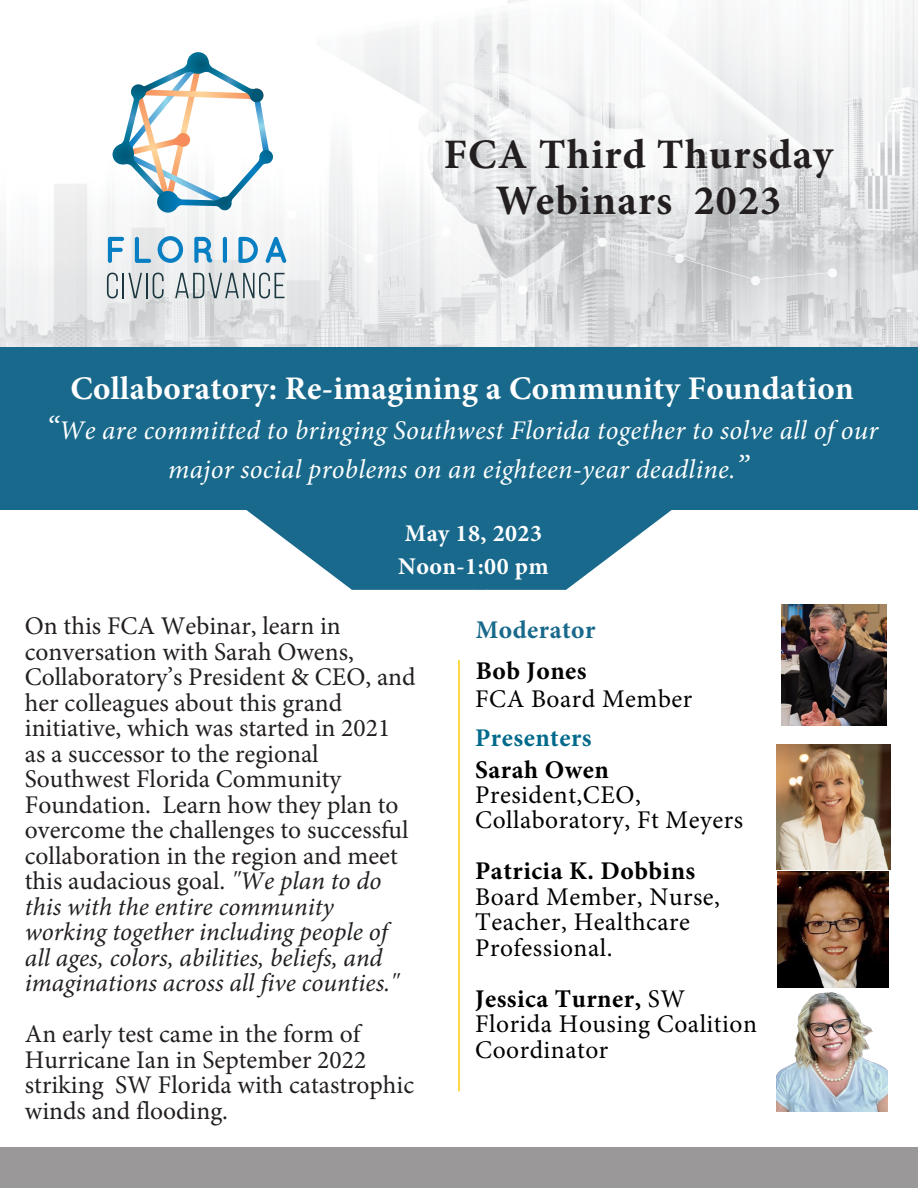
<style>
.page{position:relative;width:918px;height:1188px;background:#fff}
.page>*{position:absolute;margin:0;border:0;box-sizing:border-box;transform-origin:0 0}
.t1{font:700 42px/45.3px "Minion Pro";letter-spacing:.025em;color:#231f20;text-align:center}
.t2{font:700 33px "Minion Pro";letter-spacing:.01em;color:#fff}
.t3{font:italic 27px/39.6px "Minion Pro";letter-spacing:.01em;color:#fff;text-align:center}
.t4{font:25.5px/25.5px "Minion Pro";color:#231f20}
.t5{font:25.5px/25.7px "Minion Pro";letter-spacing:.02em;color:#000}
.t6{font:700 25.5px "Minion Pro";letter-spacing:.02em;color:#000}
.t7{font:25.5px "Minion Pro";letter-spacing:.02em;color:#020202}
.t8{font:700 25.5px "Minion Pro";letter-spacing:.02em;color:#006a8c}
.t9{font:700 25.5px "Minion Pro";letter-spacing:.02em;color:#18698b}
.t10{font:700 25.5px "Minion Pro";letter-spacing:.02em;color:#020202}
.t11{font:700 24px/32.8px "Minion Pro";letter-spacing:.02em;color:#fff}
.s1{font-size:33px}
.s2{font-style:italic}
.s3{font-weight:700}
</style>
<div class="page">
<div style="left:0;top:1148px;width:918px;height:40px;background:#9a9898"></div>
<svg style="left:246px;top:510px;width:426px;height:80px;fill:#18698b"></svg>
<img style="left:0;top:0;width:918px;height:348px">
<svg style="left:108px;top:237px;width:16px;height:26px"></svg>
<svg style="left:135px;top:237px;width:16px;height:26px"></svg>
<svg style="left:158px;top:236px;width:25px;height:27px"></svg>
<svg style="left:194px;top:237px;width:18px;height:26px"></svg>
<hr style="left:223px;top:237px;width:4px;height:26px;background:#097fc3;border-radius:2px">
<svg style="left:238px;top:237px;width:20px;height:26px"></svg>
<svg style="left:265px;top:237px;width:22px;height:26px"></svg>
<svg style="left:107px;top:273px;width:11px;height:25px"></svg>
<hr style="left:122px;top:273px;width:2px;height:25px;background:#1a3740">
<svg style="left:128px;top:273px;width:14px;height:25px"></svg>
<hr style="left:146px;top:273px;width:2px;height:25px;background:#1a3740">
<svg style="left:153px;top:273px;width:11px;height:25px"></svg>
<svg style="left:175px;top:273px;width:110px;height:25px;background:#b7bfc1"></svg>
<svg style="left:112px;top:52px;width:161px;height:162px"></svg>
<div style="left:0;top:348px;width:918px;height:162px;background:#18698b"></div>
<hr style="left:458px;top:660px;width:2px;height:431px;background:#fdcc09">
<img style="left:781px;top:605px;width:105px;height:121px">
<img style="left:777px;top:745px;width:113px;height:125px">
<img style="left:777px;top:872px;width:111px;height:116px">
<img style="left:776px;top:992px;width:111px;height:119px">
<h1 class="t1" style="left:444px;top:132px;width:391px">FCA Third Thursday<br>Webinars 2023</h1>
<p class="t2" style="left:71px;top:365px;width:785px">Collaboratory: Re-imagining a Community Foundation</p>
<p class="t3" style="left:46px;top:410px;width:834px"><span class="s1">“</span>We are committed to bringing Southwest Florida together to solve all of our major social problems on an eighteen-year deadline.<span class="s1">”</span></p>
<p class="t11" style="left:398px;top:517px;width:152px">May 18, 2023<br>Noon-1:00 pm</p>
<p class="t4" style="left:25px;top:613px;width:392px">On this FCA Webinar, learn in conversation with Sarah Owens, Collaboratory’s President &amp; CEO, and her colleagues about this grand initiative, which was started in 2021 as a successor to the regional Southwest Florida Community Foundation. Learn how they plan to overcome the challenges to successful collaboration in the region and meet this audacious goal. <span class="s2">"We plan to do this with the entire community working together including people of all ages, colors, abilities, beliefs, and imaginations across all five counties."</span></p>
<p class="t4" style="left:25px;top:1021px;width:391px">An early test came in the form of<br>Hurricane Ian in September 2022 striking SW Florida with catastrophic winds and flooding.</p>
<p class="t9" style="left:476px;top:612px;width:121px">Moderator</p>
<p class="t10" style="left:476px;top:653px;width:112px">Bob Jones</p>
<p class="t7" style="left:475px;top:682px;width:219px">FCA Board Member</p>
<p class="t8" style="left:475px;top:720px;width:118px">Presenters</p>
<p class="t6" style="left:475px;top:751px;width:135px">Sarah Owen</p>
<p class="t5" style="left:475px;top:782px;width:269px">President,CEO,<br>Collaboratory, Ft Meyers</p>
<p class="t6" style="left:475px;top:853px;width:222px">Patricia K. Dobbins</p>
<p class="t5" style="left:475px;top:884px;width:246px">Board Member, Nurse,<br>Teacher, Healthcare<br>Professional.</p>
<p class="t5" style="left:475px;top:986px;width:283px"><span class="s3">Jessica Turner,</span> SW<br>Florida Housing Coalition<br>Coordinator</p>
</div>
